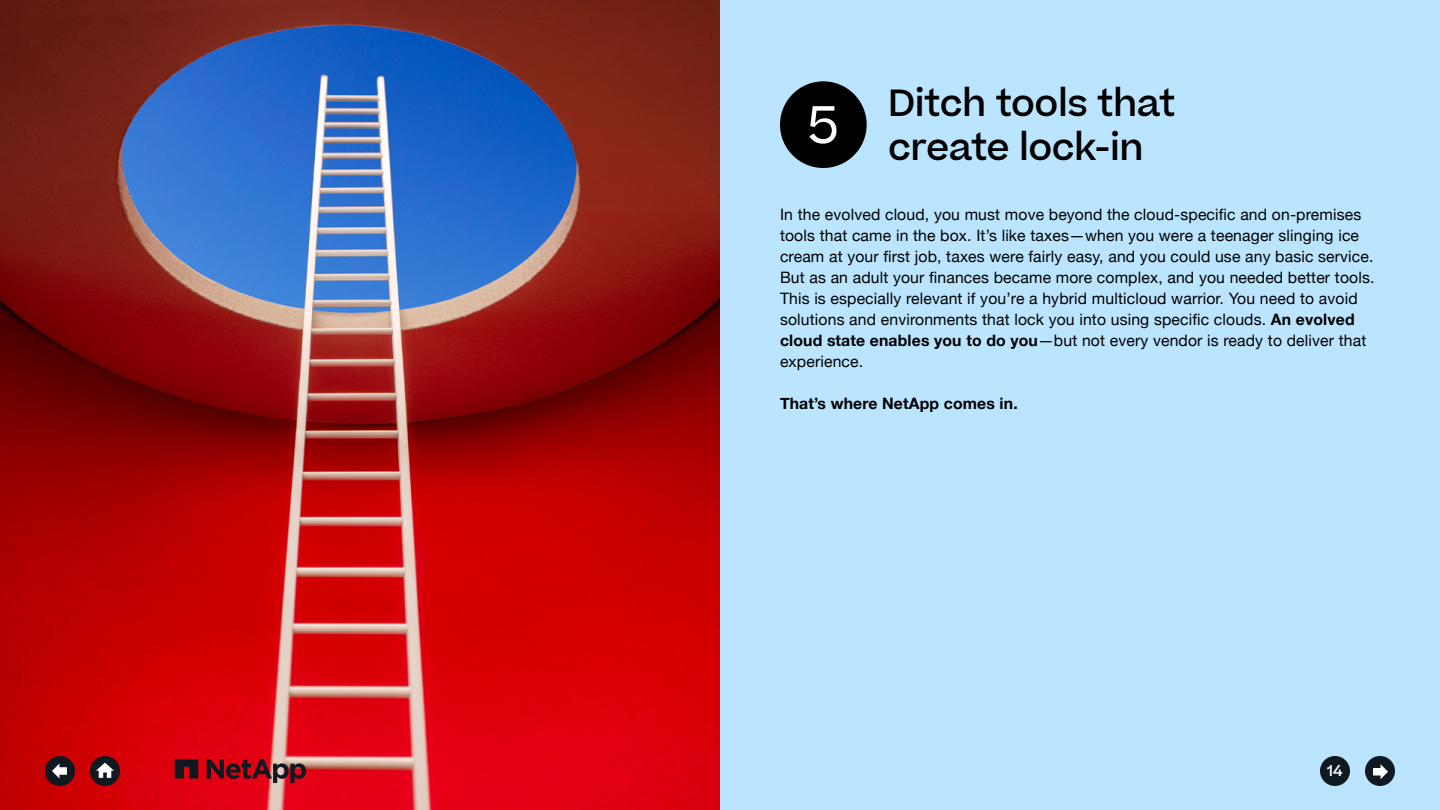
<style>
.page{position:relative;width:1440px;height:810px;background:#fff}
.page>*{position:absolute;margin:0;border:0;box-sizing:border-box;transform-origin:0 0}
.t1{font:50.62px "Beatrice";color:#fff}
.t2{font:500 36px/44.2px "Beatrice";letter-spacing:-.015em;color:#000}
.t3{font:15.75px/21px "Helvetica Neue";letter-spacing:.01em;color:#000}
.t4{font:700 15.75px "Helvetica Neue";letter-spacing:.01em;color:#000}
.t5{font:500 15px "Beatrice";color:#fff}
.s1{font-weight:700}
</style>
<div class="page">
<div style="left:720px;top:0;width:720px;height:810px;background:#bbe5ff"></div>
<img style="left:0;top:0;width:720px;height:810px">
<div style="left:780px;top:81px;width:87px;height:87px;background:#000;border-radius:50%"></div>
<svg style="left:207px;top:759px;width:99px;height:24px;background:#88242e"></svg>
<svg style="left:175px;top:759px;width:23px;height:20px"></svg>
<div style="left:1320px;top:756px;width:30px;height:30px;background:#101820;border-radius:50%"></div>
<div style="left:90px;top:756px;width:30px;height:30px;background:#101820;border-radius:50%"></div>
<svg style="left:96px;top:763px;width:18px;height:15px"></svg>
<div style="left:1365px;top:756px;width:30px;height:30px;background:#101820;border-radius:50%"></div>
<svg style="left:1373px;top:764px;width:15px;height:15px"></svg>
<div style="left:45px;top:756px;width:30px;height:30px;background:#101820;border-radius:50%"></div>
<svg style="left:52px;top:764px;width:15px;height:14px"></svg>
<h1 class="t1" style="left:808px;top:92px;width:33px">5</h1>
<h2 class="t2" style="left:888px;top:80px;width:289px">Ditch tools that create lock-in</h2>
<p class="t3" style="left:780px;top:205px;width:596px">In the evolved cloud, you must move beyond the cloud-specific and on-premises tools that came in the box. It’s like taxes—when you were a teenager slinging ice cream at your first job, taxes were fairly easy, and you could use any basic service.<br>But as an adult your finances became more complex, and you needed better tools.<br>This is especially relevant if you’re a hybrid multicloud warrior. You need to avoid solutions and environments that lock you into using specific clouds. <span class="s1">An evolved cloud state enables you to do you</span>—but not every vendor is ready to deliver that experience.</p>
<p class="t4" style="left:780px;top:391px;width:239px">That’s where NetApp comes in.</p>
<p class="t5" style="left:1327px;top:761px;width:17px">14</p>
</div>
